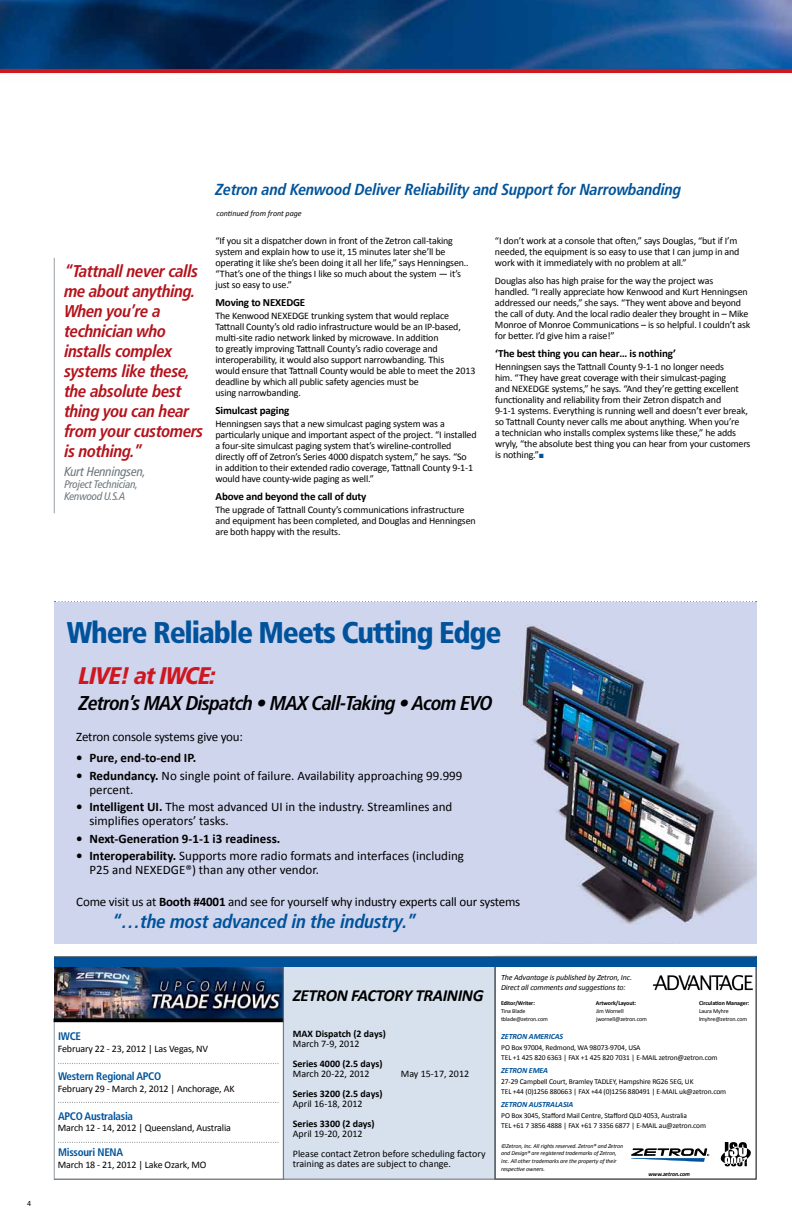
<style>
.page{position:relative;width:792px;height:1224px;background:#fff}
.page>*{position:absolute;margin:0;border:0;box-sizing:border-box;transform-origin:0 0}
.t1{font:900 condensed 30px "Frutiger LT Std";letter-spacing:-.04em;color:#00539b}
.t2{font:italic 900 condensed 24px "Frutiger LT Pro";letter-spacing:-.04em;color:#ce171e}
.t3{font:italic 700 condensed 20px "Frutiger LT Pro";letter-spacing:-.04em;color:#000}
.t4{font:italic 700 condensed 19px "Frutiger LT Pro";letter-spacing:-.015em;color:#00539b}
.t5{font:italic 700 condensed 17px/20px "Frutiger LT Pro";letter-spacing:-.025em;color:#b5121b}
.t6{font:italic 700 17px "Calibri";letter-spacing:-.02em;color:#000}
.t7{font:italic 700 condensed 16px "Frutiger LT Pro";letter-spacing:-.015em;color:#00539b}
.t8{font:13px/14px "Calibri";color:#000}
.t9{font:700 13px "Calibri";color:#000}
.t10{font:italic condensed 13px "Frutiger LT Pro";letter-spacing:-.015em;color:#6b767c}
.t11{font:700 11px "Calibri";letter-spacing:-.015em;color:#000}
.t12{font:700 condensed 11px "Frutiger LT Std";letter-spacing:-.025em;color:#00539b}
.t13{font:italic condensed 11px/12px "Frutiger LT Pro";letter-spacing:-.015em;color:#6b767c}
.t14{font:10px/11px "Calibri";letter-spacing:-.015em;color:#000}
.t15{font:700 10px "Calibri";color:#000}
.t16{font:italic 8px/9.6px "Calibri";letter-spacing:-.015em;color:#000}
.t17{font:italic 700 8px "Calibri";letter-spacing:-.015em;color:#00539b}
.t18{font:8px "Calibri";color:#000}
.t19{font:7.5px/10px "Calibri";letter-spacing:-.015em;color:#000}
.t20{font:italic 6px/8px "Calibri";letter-spacing:-.015em;color:#000}
.t21{font:6px "Calibri";letter-spacing:-.015em;color:#000}
.t22{font:700 6px "Calibri";letter-spacing:-.015em;color:#000}
.t23{font:italic 700 6px "Calibri";letter-spacing:-.015em;color:#000}
.s1{color:#00539b}
.s2{font-weight:700}
</style>
<div class="page">
<div style="left:284px;top:957px;width:211px;height:223px;background:#d7e1ee"></div>
<img style="left:54px;top:967px;width:229px;height:52px">
<img style="left:0;top:0;width:792px;height:78px">
<svg style="left:631px;top:1148px;width:78px;height:14px"></svg>
<div style="left:54px;top:1019px;width:230px;height:3px;border:1px solid #000"></div>
<svg style="left:58px;top:1063px;width:220px;height:1px"></svg>
<svg style="left:58px;top:1102px;width:220px;height:1px"></svg>
<svg style="left:58px;top:1142px;width:220px;height:1px"></svg>
<svg style="left:721px;top:1142px;width:30px;height:24px"></svg>
<img style="left:653px;top:975px;width:100px;height:16px">
<hr style="left:54px;top:1179px;width:702px;height:1px;background:#6b767c">
<hr style="left:0;top:69px;width:792px;height:3px;background:#ce171e">
<svg style="left:54px;top:601px;width:703px;height:1px"></svg>
<hr style="left:283px;top:967px;width:1px;height:213px;background:#6b767c">
<hr style="left:494px;top:967px;width:2px;height:213px;background:#6b767c">
<div style="left:54px;top:957px;width:702px;height:10px;background:#00539b"></div>
<hr style="left:54px;top:956px;width:702px;height:1px;background:#6b767c">
<img style="left:54px;top:602px;width:702px;height:342px">
<hr style="left:54px;top:258px;width:1px;height:255px;background:#949ca1">
<h3 class="t5" style="left:64px;top:261px;width:141px">“Tattnall never calls me about anything.<br>When you’re a technician who installs complex systems like these, the absolute best thing you can hear from your customers is nothing.”</h3>
<h3 class="t10" style="left:64px;top:464px;width:83px">Kurt Henningsen,</h3>
<p class="t13" style="left:64px;top:478px;width:75px">Project Technician,<br>Kenwood U.S.A</p>
<h3 class="t7" style="left:216px;top:180px;width:467px">Zetron and Kenwood Deliver Reliability and Support for Narrowbanding</h3>
<p class="t16" style="left:217px;top:208px;width:87px">continued from front page</p>
<p class="t14" style="left:216px;top:235px;width:255px">“If you sit a dispatcher down in front of the Zetron call-taking system and explain how to use it, 15 minutes later she’ll be operating it like she’s been doing it all her life,” says Henningsen.. “That’s one of the things I like so much about the system — it’s just so easy to use.”</p>
<p class="t11" style="left:216px;top:296px;width:91px">Moving to NEXEDGE</p>
<p class="t14" style="left:216px;top:310px;width:261px">The Kenwood NEXEDGE trunking system that would replace Tattnall County’s old radio infrastructure would be an IP-based, multi-site radio network linked by microwave. In addition<br>to greatly improving Tattnall County’s radio coverage and interoperability, it would also support narrowbanding. This<br>would ensure that Tattnall County would be able to meet the 2013 deadline by which all public safety agencies must be<br>using narrowbanding.</p>
<p class="t11" style="left:216px;top:404px;width:75px">Simulcast paging</p>
<p class="t14" style="left:216px;top:418px;width:263px">Henningsen says that a new simulcast paging system was a particularly unique and important aspect of the project. “I installed a four-site simulcast paging system that’s wireline-controlled directly off of Zetron’s Series 4000 dispatch system,” he says. “So in addition to their extended radio coverage, Tattnall County 9-1-1 would have county-wide paging as well.”</p>
<p class="t11" style="left:216px;top:490px;width:153px">Above and beyond the call of duty</p>
<p class="t14" style="left:216px;top:504px;width:262px">The upgrade of Tattnall County’s communications infrastructure and equipment has been completed, and Douglas and Henningsen are both happy with the results.</p>
<p class="t14" style="left:495px;top:235px;width:246px">“I don’t work at a console that often,” says Douglas, “but if I’m needed, the equipment is so easy to use that I can jump in and work with it immediately with no problem at all.”</p>
<p class="t14" style="left:495px;top:275px;width:257px">Douglas also has high praise for the way the project was<br>handled. “I really appreciate how Kenwood and Kurt Henningsen addressed our needs,” she says. “They went above and beyond the call of duty. And the local radio dealer they brought in – Mike Monroe of Monroe Communications – is so helpful. I couldn’t ask for better. I’d give him a raise!”</p>
<p class="t11" style="left:495px;top:347px;width:183px">‘The best thing you can hear… is nothing’</p>
<p class="t14" style="left:495px;top:361px;width:257px">Henningsen says the Tattnall County 9-1-1 no longer needs<br>him. “They have great coverage with their simulcast-paging<br>and NEXEDGE systems,” he says. “And they’re getting excellent functionality and reliability from their Zetron dispatch and<br>9-1-1 systems. Everything is running well and doesn’t ever break, so Tattnall County never calls me about anything. When you’re<br>a technician who installs complex systems like these,” he adds wryly, “the absolute best thing you can hear from your customers is nothing.”<span class="s1">■</span></p>
<p class="t18" style="left:27px;top:1198px;width:6px">4</p>
<h1 class="t1" style="left:67px;top:615px;width:436px">Where Reliable Meets Cutting Edge</h1>
<h2 class="t2" style="left:79px;top:661px;width:139px">LIVE! at IWCE:</h2>
<h3 class="t3" style="left:79px;top:691px;width:416px">Zetron’s MAX Dispatch • MAX Call-Taking • Acom EVO</h3>
<h3 class="t8" style="left:76px;top:729px;width:168px">Zetron console systems give you:</h3>
<h3 class="t9" style="left:76px;top:750px;width:122px">• Pure, end-to-end IP.</h3>
<h3 class="t8" style="left:89px;top:768px;width:375px;text-indent:-13px"><span class="s2">• Redundancy.</span> No single point of failure. Availability approaching 99.999 percent.</h3>
<h3 class="t8" style="left:89px;top:799px;width:365px;text-indent:-13px"><span class="s2">• Intelligent UI.</span> The most advanced UI in the industry. Streamlines and simplifies operators’ tasks.</h3>
<h3 class="t9" style="left:76px;top:830px;width:206px">• Next-Generation 9-1-1 i3 readiness.</h3>
<h3 class="t8" style="left:89px;top:848px;width:376px;text-indent:-13px"><span class="s2">• Interoperability.</span> Supports more radio formats and interfaces (including<br>P25 and NEXEDGE®) than any other vendor.</h3>
<h3 class="t8" style="left:76px;top:894px;width:446px">Come visit us at <span class="s2">Booth #4001</span> and see for yourself why industry experts call our systems</h3>
<h3 class="t4" style="left:112px;top:910px;width:306px">“…the most advanced in the industry.”</h3>
<p class="t12" style="left:58px;top:1030px;width:25px">IWCE</p>
<p class="t14" style="left:58px;top:1043px;width:152px">February 22 - 23, 2012 | Las Vegas, NV</p>
<p class="t12" style="left:58px;top:1070px;width:105px">Western Regional APCO</p>
<p class="t14" style="left:58px;top:1082px;width:178px">February 29 - March 2, 2012 | Anchorage, AK</p>
<p class="t12" style="left:58px;top:1109px;width:77px">APCO Australasia</p>
<p class="t14" style="left:58px;top:1122px;width:175px">March 12 - 14, 2012 | Queensland, Australia</p>
<p class="t12" style="left:58px;top:1146px;width:67px">Missouri NENA</p>
<p class="t14" style="left:58px;top:1159px;width:150px">March 18 - 21, 2012 | Lake Ozark, MO</p>
<h3 class="t6" style="left:293px;top:985px;width:192px">ZETRON FACTORY TRAINING</h3>
<p class="t15" style="left:293px;top:1027px;width:95px">MAX Dispatch (2 days)</p>
<p class="t14" style="left:293px;top:1038px;width:68px">March 7-9, 2012</p>
<p class="t15" style="left:293px;top:1057px;width:91px">Series 4000 (2.5 days)</p>
<p class="t14" style="left:293px;top:1068px;width:78px">March 20-22, 2012</p>
<p class="t14" style="left:401px;top:1068px;width:70px">May 15-17, 2012</p>
<p class="t15" style="left:293px;top:1087px;width:91px">Series 3200 (2.5 days)</p>
<p class="t14" style="left:293px;top:1098px;width:71px">April 16-18, 2012</p>
<p class="t15" style="left:293px;top:1117px;width:83px">Series 3300 (2 days)</p>
<p class="t14" style="left:293px;top:1123px;width:194px;line-height:20px">April 19-20, 2012<br>Please contact Zetron before scheduling factory</p>
<p class="t14" style="left:293px;top:1158px;width:160px">training as dates are subject to change.</p>
<p class="t16" style="left:501px;top:972px;width:133px">The Advantage is published by Zetron, Inc.<br>Direct all comments and suggestions to:</p>
<p class="t22" style="left:501px;top:999px;width:36px">Editor/Writer:</p>
<p class="t22" style="left:596px;top:999px;width:42px">Artwork/Layout:</p>
<p class="t22" style="left:699px;top:999px;width:52px">Circulation Manager:</p>
<p class="t21" style="left:501px;top:1007px;width:26px">Tina Blade</p>
<p class="t21" style="left:596px;top:1007px;width:29px">Jim Wornell</p>
<p class="t21" style="left:699px;top:1007px;width:31px">Laura Myhre</p>
<p class="t21" style="left:501px;top:1015px;width:48px">tblade@zetron.com</p>
<p class="t21" style="left:596px;top:1015px;width:52px">jwornell@zetron.com</p>
<p class="t21" style="left:699px;top:1015px;width:50px">lmyhre@zetron.com</p>
<p class="t17" style="left:501px;top:1031px;width:63px">ZETRON AMERICAS</p>
<p class="t19" style="left:501px;top:1042px;width:218px">PO Box 97004, Redmond, WA 98073-9704, USA<br>TEL +1 425 820 6363 | FAX +1 425 820 7031 | E-MAIL zetron@zetron.com</p>
<p class="t17" style="left:501px;top:1066px;width:48px">ZETRON EMEA</p>
<p class="t19" style="left:501px;top:1076px;width:226px">27-29 Campbell Court, Bramley TADLEY, Hampshire RG26 5EG, UK<br>TEL +44 (0)1256 880663 | FAX +44 (0)1256 880491 | E-MAIL uk@zetron.com</p>
<p class="t17" style="left:501px;top:1100px;width:74px">ZETRON AUSTRALASIA</p>
<p class="t19" style="left:501px;top:1110px;width:206px">PO Box 3045, Stafford Mail Centre, Stafford QLD 4053, Australia<br>TEL +61 7 3856 4888 | FAX +61 7 3356 6877 | E-MAIL au@zetron.com</p>
<p class="t20" style="left:501px;top:1141px;width:124px">©Zetron, Inc. All rights reserved. Zetron® and Zetron and Design® are registered trademarks of Zetron, Inc. All other trademarks are the property of their respective owners.</p>
<p class="t23" style="left:649px;top:1170px;width:43px">www.zetron.com</p>
</div>
